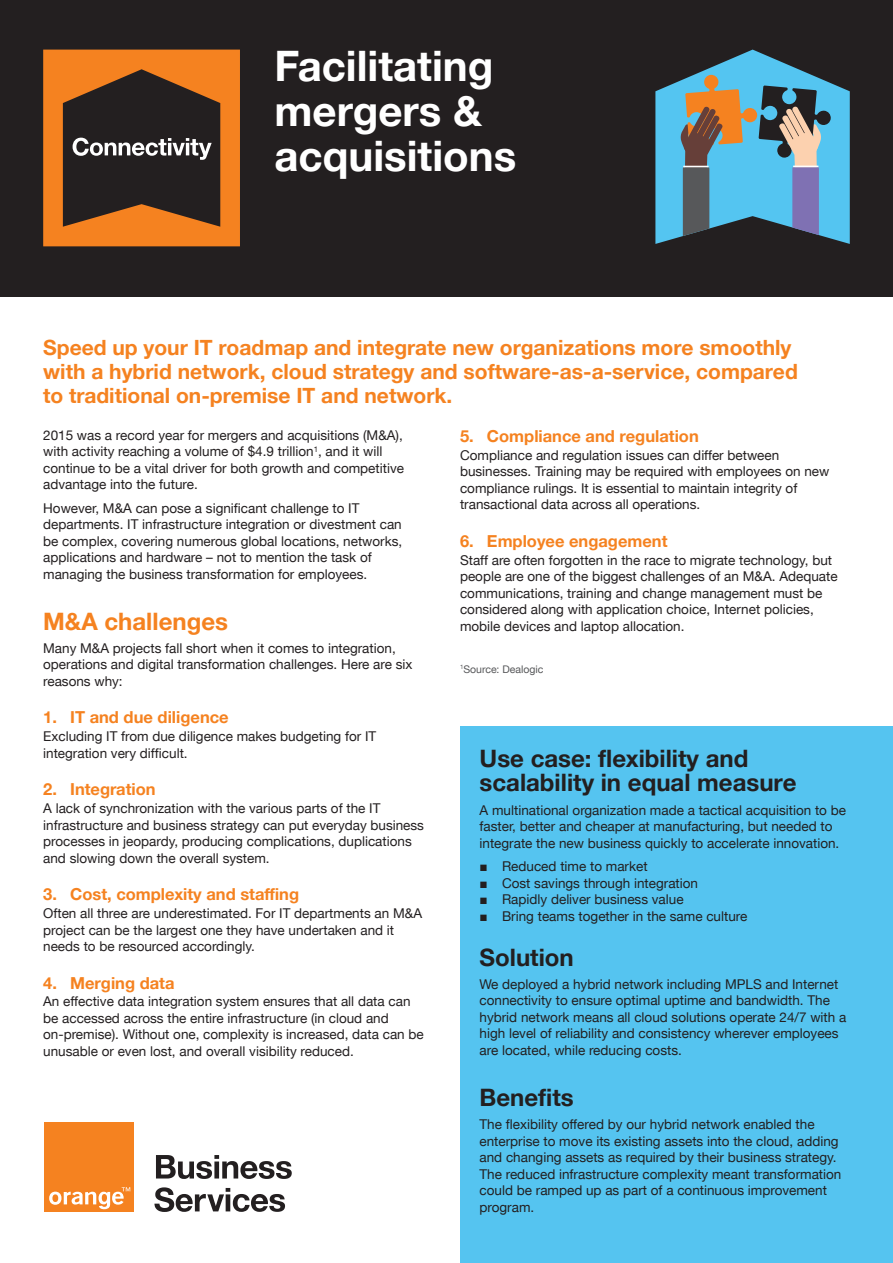
<style>
.page{position:relative;width:893px;height:1263px;background:#fff}
.page>*{position:absolute;margin:0;border:0;box-sizing:border-box;transform-origin:0 0}
.Main_title{font:700 42px/45px "Helvetica Neue";color:#fff}
.Subtitles{font:700 24px/24px "Helvetica Neue";color:#231f20}
.Subtitles-2{font:700 24px "Helvetica Neue";color:#f58220}
.Opening_statement{font:700 21px/24px "Helvetica Neue";color:#f58220}
.Numbered_subtitles{font:700 16.5px "Helvetica Neue";color:#f58220}
.Body_copy{font:13.5px/16.5px "Helvetica Neue CE";color:#231f20}
.Source{font:10.5px "Helvetica Neue CE";color:#57585a}
.s1{font-family:"Orange Sans 55"}
</style>
<div class="page">
<div style="left:0;top:0;width:893px;height:297px;background:#231f20"></div>
<div style="left:460px;top:726px;width:433px;height:537px;background:#55c4f0"></div>
<svg style="left:43px;top:50px;width:197px;height:196px"></svg>
<svg style="left:655px;top:50px;width:195px;height:194px"></svg>
<div style="left:44px;top:1123px;width:90px;height:89px;background:#f58220"></div>
<svg style="left:49px;top:1187px;width:81px;height:22px"></svg>
<svg style="left:156px;top:1155px;width:136px;height:24px"></svg>
<svg style="left:154px;top:1187px;width:131px;height:25px"></svg>
<p class="Main_title" style="left:275px;top:43px;width:243px">Facilitating mergers &amp; acquisitions</p>
<p class="Opening_statement" style="left:43px;top:335px;width:756px">Speed up your IT roadmap and integrate new organizations more smoothly with a hybrid network, cloud strategy and software-as-a-service, compared to traditional on-premise IT and network.</p>
<p class="Body_copy" style="left:43px;top:426px;width:362px">2015 was a record year for mergers and acquisitions (M&amp;A), with activity reaching a volume of $4.9 trillion<sup>1</sup>, and it will continue to be a vital driver for both growth and competitive advantage into the future.</p>
<p class="Body_copy" style="left:43px;top:499px;width:361px">However, M&amp;A can pose a significant challenge to IT departments. IT infrastructure integration or divestment can be complex, covering numerous global locations, networks, applications and hardware – not to mention the task of managing the business transformation for employees.</p>
<p class="Subtitles-2" style="left:43px;top:606px;width:186px">M&amp;A challenges</p>
<p class="Body_copy" style="left:43px;top:639px;width:371px">Many M&amp;A projects fall short when it comes to integration, operations and digital transformation challenges. Here are six reasons why:</p>
<p class="Numbered_subtitles" style="left:43px;top:707px;width:187px">1. IT and due diligence</p>
<p class="Body_copy" style="left:43px;top:728px;width:335px">Excluding IT from due diligence makes budgeting for IT integration very difficult.</p>
<p class="Numbered_subtitles" style="left:43px;top:779px;width:114px">2. Integration</p>
<p class="Body_copy" style="left:43px;top:800px;width:382px">A lack of synchronization with the various parts of the IT infrastructure and business strategy can put everyday business processes in jeopardy, producing complications, duplications and slowing down the overall system.</p>
<p class="Numbered_subtitles" style="left:43px;top:884px;width:257px">3. Cost, complexity and staffing</p>
<p class="Body_copy" style="left:43px;top:905px;width:380px">Often all three are underestimated. For IT departments an M&amp;A project can be the largest one they have undertaken and it needs to be resourced accordingly.</p>
<p class="Numbered_subtitles" style="left:43px;top:972px;width:133px">4. Merging data</p>
<p class="Body_copy" style="left:43px;top:993px;width:382px">An effective data integration system ensures that all data can be accessed across the entire infrastructure (in cloud and on-premise). Without one, complexity is increased, data can be unusable or even lost, and overall visibility reduced.</p>
<p class="Numbered_subtitles" style="left:460px;top:426px;width:240px">5. Compliance and regulation</p>
<p class="Body_copy" style="left:460px;top:446px;width:371px">Compliance and regulation issues can differ between businesses. Training may be required with employees on new compliance rulings. It is essential to maintain integrity of transactional data across all operations.</p>
<p class="Numbered_subtitles" style="left:460px;top:531px;width:209px">6. Employee engagement</p>
<p class="Body_copy" style="left:460px;top:551px;width:379px">Staff are often forgotten in the race to migrate technology, but people are one of the biggest challenges of an M&amp;A. Adequate communications, training and change management must be considered along with application choice, Internet policies, mobile devices and laptop allocation.</p>
<p class="Source" style="left:460px;top:662px;width:85px"><sup>1</sup>Source: Dealogic</p>
<p class="Subtitles" style="left:480px;top:747px;width:318px">Use case: flexibility and scalability in equal measure</p>
<p class="Body_copy" style="left:480px;top:801px;width:368px">A multinational organization made a tactical acquisition to be faster, better and cheaper at manufacturing, but needed to integrate the new business quickly to accelerate innovation.</p>
<p class="Body_copy" style="left:480px;top:857px;width:170px"><span class="s1">■</span> Reduced time to market</p>
<p class="Body_copy" style="left:480px;top:874px;width:220px"><span class="s1">■</span> Cost savings through integration</p>
<p class="Body_copy" style="left:480px;top:891px;width:206px"><span class="s1">■</span> Rapidly deliver business value</p>
<p class="Body_copy" style="left:480px;top:908px;width:269px"><span class="s1">■</span> Bring teams together in the same culture</p>
<p class="Subtitles" style="left:480px;top:945px;width:96px">Solution</p>
<p class="Body_copy" style="left:480px;top:975px;width:368px">We deployed a hybrid network including MPLS and Internet connectivity to ensure optimal uptime and bandwidth. The hybrid network means all cloud solutions operate 24/7 with a high level of reliability and consistency wherever employees are located, while reducing costs.</p>
<p class="Subtitles" style="left:480px;top:1085px;width:96px">Benefits</p>
<p class="Body_copy" style="left:480px;top:1116px;width:363px">The flexibility offered by our hybrid network enabled the enterprise to move its existing assets into the cloud, adding and changing assets as required by their business strategy.<br>The reduced infrastructure complexity meant transformation could be ramped up as part of a continuous improvement program.</p>
</div>
